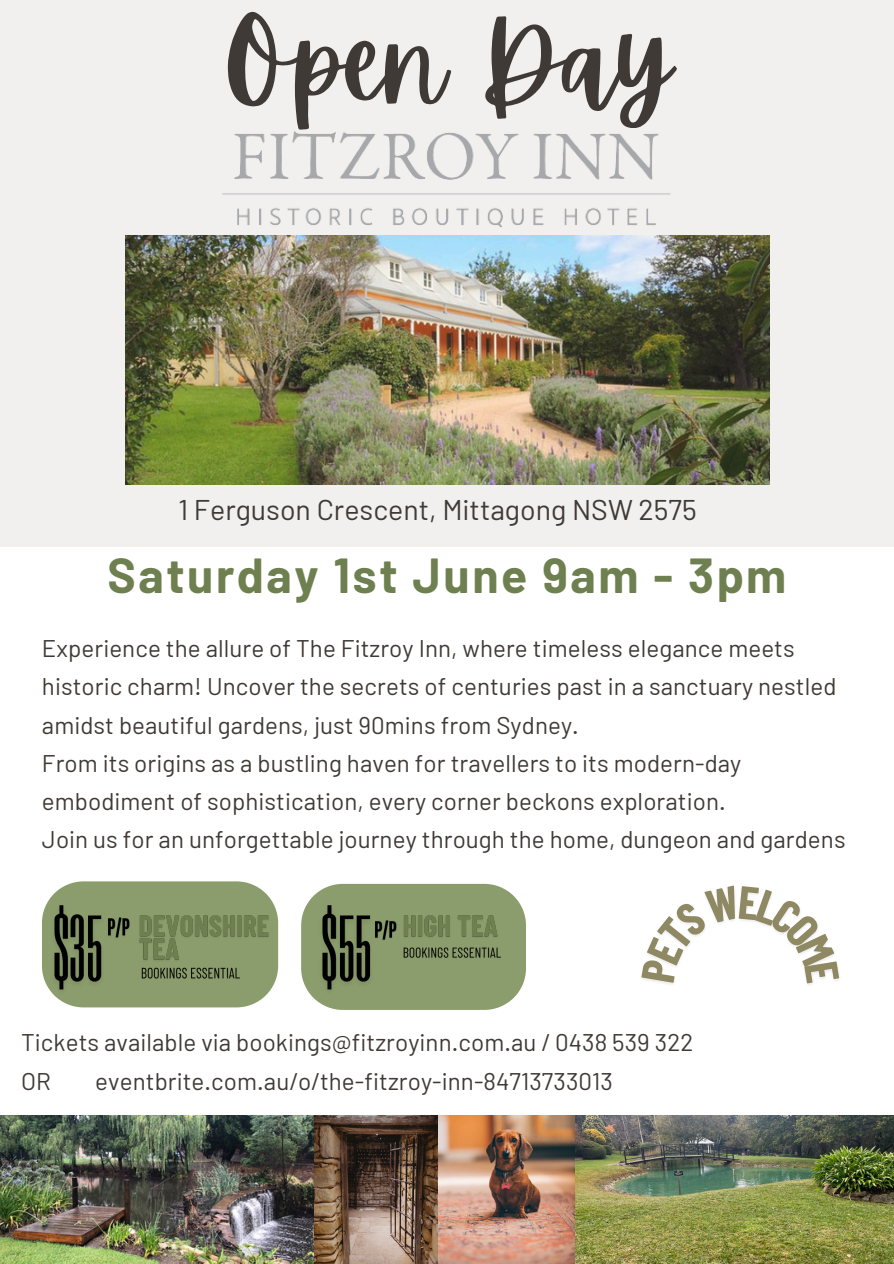
<style>
.page{position:relative;width:894px;height:1264px;background:#fff}
.page>*{position:absolute;margin:0;border:0;box-sizing:border-box;transform-origin:0 0}
.t1{font:108.6px "Apricots";color:#403a37}
.t2{font:700 48px "Barlow";letter-spacing:.055em;color:#6e804f}
.t3{font:28.5px "Barlow";color:#403a37}
.t4{font:24.15px/38.2px "Barlow";letter-spacing:.005em;color:#403a37}
</style>
<div class="page">
<div style="left:0;top:0;width:893px;height:546px;background:#f1f0ee"></div>
<img style="left:125px;top:235px;width:643px;height:249px">
<img style="left:222px;top:131px;width:448px;height:96px">
<img style="left:0;top:1115px;width:892px;height:148px">
<svg style="left:42px;top:881px;width:236px;height:126px;background:#97a77b"></svg>
<svg style="left:301px;top:883px;width:225px;height:126px;background:#96a77b"></svg>
<img style="left:315px;top:896px;width:64px;height:105px">
<img style="left:372px;top:918px;width:27px;height:26px">
<img style="left:400px;top:907px;width:104px;height:35px">
<img style="left:402px;top:944px;width:101px;height:16px">
<img style="left:46px;top:896px;width:65px;height:105px">
<img style="left:106px;top:915px;width:26px;height:27px">
<img style="left:135px;top:907px;width:137px;height:58px">
<img style="left:141px;top:964px;width:101px;height:17px">
<svg style="left:642px;top:887px;width:197px;height:96px"></svg>
<p class="t1" style="left:222px;top:1px;width:450px">Open Day</p>
<p class="t3" style="left:178px;top:491px;width:519px">1 Ferguson Crescent, Mittagong NSW 2575</p>
<p class="t2" style="left:107px;top:545px;width:680px">Saturday 1st June 9am - 3pm</p>
<p class="t4" style="left:42px;top:628px;width:795px">Experience the allure of The Fitzroy Inn, where timeless elegance meets historic charm! Uncover the secrets of centuries past in a sanctuary nestled amidst beautiful gardens, just 90mins from Sydney.</p>
<h3 class="t4" style="left:42px;top:743px;width:700px">From its origins as a bustling haven for travellers to its modern-day embodiment of sophistication, every corner beckons exploration.</h3>
<p class="t4" style="left:42px;top:819px;width:805px">Join us for an unforgettable journey through the home, dungeon and gardens</p>
<p class="t4" style="left:21px;top:1022px;width:673px">Tickets available via bookings@fitzroyinn.com.au / 0438 539 322<br>OR</p>
<p class="t4" style="left:95px;top:1060px;width:519px">eventbrite.com.au/o/the-fitzroy-inn-84713733013</p>
</div>
